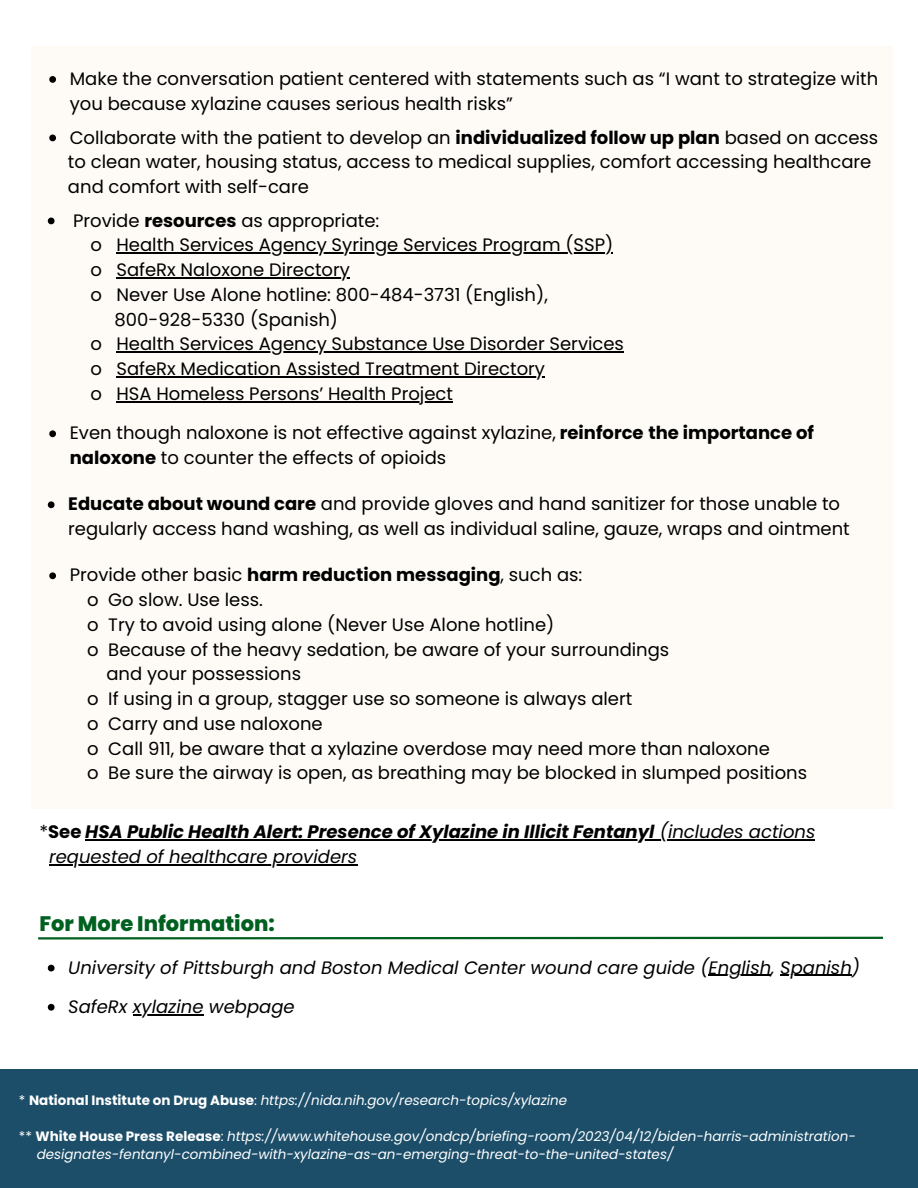
<style>
.page{position:relative;width:918px;height:1188px;background:#fff}
.page>*{position:absolute;margin:0;border:0;box-sizing:border-box;transform-origin:0 0}
.t1{font:800 21px "Poppins";color:#006020}
.t2{font:18px/24.8px "Poppins";color:#000}
.t3{font:italic 18px "Poppins";color:#000}
.t4{font:italic 700 18px "Poppins";color:#000}
.t5{font:italic 13.5px "Poppins";color:#fff}
.s1{font-weight:700}
.s2{font-weight:400;font-style:normal}
.s3{font-style:normal}
.s4{font-weight:400}
.s5{font-weight:700;font-style:normal}
</style>
<div class="page">
<div style="left:31px;top:46px;width:862px;height:763px;background:#fefbf6"></div>
<svg style="left:48px;top:1004px;width:7px;height:7px"></svg>
<hr style="left:133px;top:1014px;width:71px;height:1px;background:#000">
<svg style="left:38px;top:936px;width:845px;height:4px"></svg>
<svg style="left:48px;top:218px;width:7px;height:6px"></svg>
<hr style="left:116px;top:252px;width:497px;height:2px;background:#000">
<hr style="left:116px;top:277px;width:234px;height:1px;background:#000">
<hr style="left:116px;top:351px;width:508px;height:2px;background:#000">
<hr style="left:116px;top:376px;width:429px;height:1px;background:#000">
<hr style="left:116px;top:401px;width:337px;height:1px;background:#000">
<svg style="left:49px;top:430px;width:7px;height:7px"></svg>
<svg style="left:48px;top:501px;width:7px;height:7px"></svg>
<svg style="left:49px;top:572px;width:7px;height:7px"></svg>
<svg style="left:48px;top:965px;width:7px;height:6px"></svg>
<hr style="left:709px;top:975px;width:62px;height:1px;background:#000">
<hr style="left:780px;top:975px;width:72px;height:1px;background:#000">
<hr style="left:85px;top:839px;width:569px;height:1px;background:#000">
<hr style="left:654px;top:839px;width:161px;height:1px;background:#000">
<hr style="left:49px;top:864px;width:308px;height:1px;background:#000">
<svg style="left:49px;top:135px;width:7px;height:6px"></svg>
<svg style="left:49px;top:76px;width:7px;height:7px"></svg>
<div style="left:0;top:1069px;width:918px;height:119px;background:#1c4e69"></div>
<p class="t2" style="left:70px;top:66px;width:810px">Make the conversation patient centered with statements such as “I want to strategize with you because xylazine causes serious health risks”</p>
<p class="t2" style="left:70px;top:125px;width:810px">Collaborate with the patient to develop an <span class="s1">individualized follow up plan</span> based on access</p>
<p class="t2" style="left:68px;top:150px;width:805px">to clean water, housing status, access to medical supplies, comfort accessing healthcare</p>
<p class="t2" style="left:68px;top:174px;width:243px">and comfort with self-care</p>
<p class="t2" style="left:73px;top:208px;width:308px">Provide <span class="s1">resources</span> as appropriate:</p>
<p class="t2" style="left:91px;top:233px;width:524px">o Health Services Agency Syringe Services Program (SSP)</p>
<p class="t2" style="left:91px;top:257px;width:261px">o SafeRx Naloxone Directory</p>
<p class="t2" style="left:91px;top:282px;width:459px">o Never Use Alone hotline: 800-484-3731 (English),</p>
<p class="t2" style="left:115px;top:307px;width:225px">800-928-5330 (Spanish)</p>
<p class="t2" style="left:91px;top:332px;width:535px">o Health Services Agency Substance Use Disorder Services</p>
<p class="t2" style="left:91px;top:356px;width:456px">o SafeRx Medication Assisted Treatment Directory</p>
<p class="t2" style="left:91px;top:381px;width:364px">o HSA Homeless Persons’ Health Project</p>
<p class="t2" style="left:70px;top:421px;width:746px">Even though naloxone is not effective against xylazine, <span class="s1">reinforce the importance of naloxone</span> to counter the effects of opioids</p>
<p class="t2" style="left:68px;top:492px;width:783px"><span class="s1">Educate about wound care</span> and provide gloves and hand sanitizer for those unable to regularly access hand washing, as well as individual saline, gauze, wraps and ointment</p>
<p class="t2" style="left:70px;top:563px;width:514px">Provide other basic <span class="s1">harm reduction messaging</span>, such as:</p>
<p class="t2" style="left:87px;top:588px;width:177px">o Go slow. Use less.</p>
<p class="t2" style="left:87px;top:612px;width:469px">o Try to avoid using alone (Never Use Alone hotline)</p>
<p class="t2" style="left:87px;top:637px;width:584px">o Because of the heavy sedation, be aware of your surroundings</p>
<p class="t2" style="left:106px;top:662px;width:196px">and your possessions</p>
<p class="t2" style="left:87px;top:687px;width:547px">o If using in a group, stagger use so someone is always alert</p>
<p class="t2" style="left:87px;top:711px;width:237px">o Carry and use naloxone</p>
<p class="t2" style="left:87px;top:736px;width:684px">o Call 911, be aware that a xylazine overdose may need more than naloxone</p>
<p class="t2" style="left:87px;top:761px;width:721px">o Be sure the airway is open, as breathing may be blocked in slumped positions</p>
<p class="t4" style="left:39px;top:819px;width:777px"><span class="s2">*</span><span class="s3">See</span> HSA Public Health Alert: Presence of Xylazine in Illicit Fentanyl <span class="s4">(includes actions</span></p>
<p class="t3" style="left:49px;top:844px;width:310px">requested of healthcare providers</p>
<p class="t1" style="left:39px;top:909px;width:237px">For More Information:</p>
<p class="t3" style="left:68px;top:955px;width:793px">University of Pittsburgh and Boston Medical Center wound care guide (English, Spanish)</p>
<p class="t3" style="left:68px;top:994px;width:228px">SafeRx xylazine webpage</p>
<p class="t5" style="left:19px;top:1091px;width:550px"><span class="s3">*</span> <span class="s5">National Institute on Drug Abuse</span><span class="s3">:</span> https://nida.nih.gov/research-topics/xylazine</p>
<p class="t5" style="left:19px;top:1127px;width:839px"><span class="s3">**</span> <span class="s5">White House Press Release</span><span class="s3">:</span> https://www.whitehouse.gov/ondcp/briefing-room/2023/04/12/biden-harris-administration-</p>
<p class="t5" style="left:37px;top:1145px;width:638px">designates-fentanyl-combined-with-xylazine-as-an-emerging-threat-to-the-united-states/</p>
</div>
